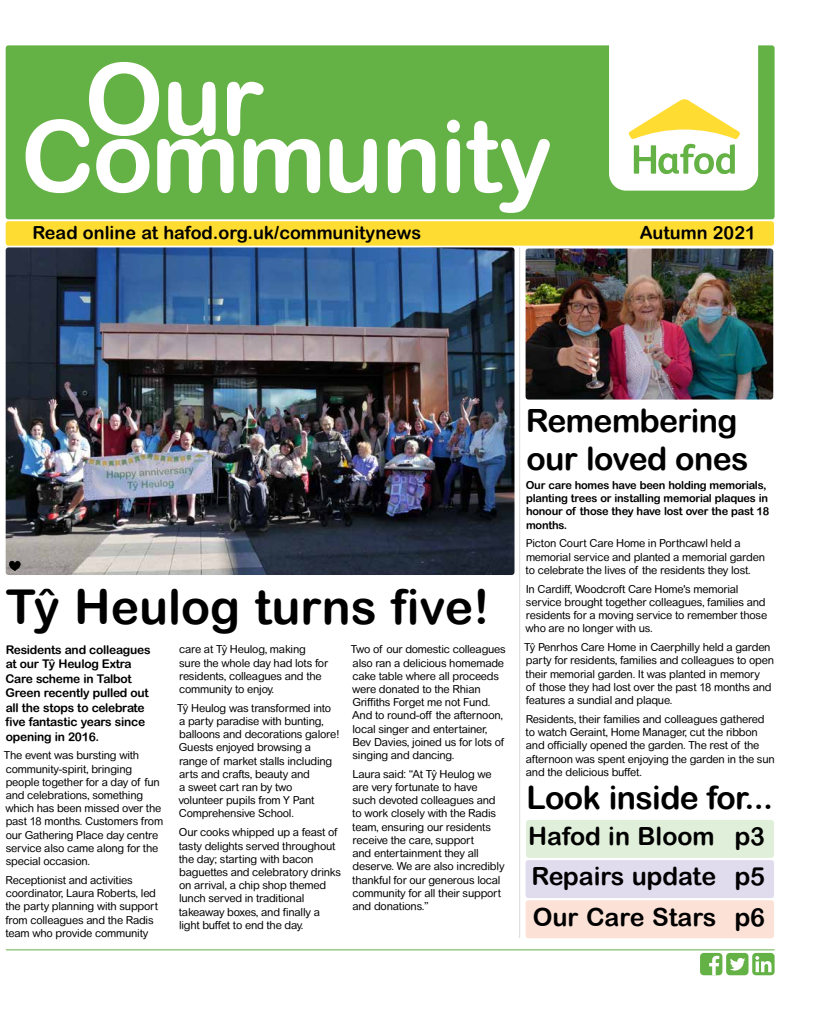
<style>
.page{position:relative;width:820px;height:1021px;background:#fff}
.page>*{position:absolute;margin:0;border:0;box-sizing:border-box;transform-origin:0 0}
.t1{font:700 100px "Arial Rounded MT Pro";letter-spacing:-.02em;color:#fff}
.t2{font:700 48px "Arial Rounded MT Pro";color:#000}
.t3{font:700 32px/38.4px "Arial Rounded MT Pro";letter-spacing:-.02em;color:#000}
.t4{font:700 25px/40.2px "Arial Rounded MT Pro";color:#000;text-align:justify}
.t5{font:700 18px "Arial Rounded MT Pro";color:#000}
.t6{font:700 12px/14.4px "Arial Rounded MT Pro";letter-spacing:-.02em;color:#000}
.t7{font:11px/13.2px "Arial Rounded MT Pro";letter-spacing:-.02em;color:#000}
.t8{font:700 11px/13.2px "Arial Rounded MT Pro";letter-spacing:-.02em;color:#000}
</style>
<div class="page">
<hr style="left:6px;top:949px;width:768px;height:1px;background:#64b145">
<div style="left:699px;top:952px;width:23px;height:23px;background:#64b145;border-radius:4px"></div>
<svg style="left:709px;top:955px;width:10px;height:20px"></svg>
<div style="left:725px;top:952px;width:23px;height:23px;background:#64b145;border-radius:4px"></div>
<svg style="left:730px;top:958px;width:15px;height:12px"></svg>
<svg style="left:752px;top:952px;width:22px;height:23px"></svg>
<svg style="left:755px;top:956px;width:16px;height:16px"></svg>
<div style="left:6px;top:45px;width:768px;height:174px;background:#64b145;border-radius:3px"></div>
<hr style="left:519px;top:248px;width:1px;height:689px;background:#dadada">
<img style="left:6px;top:247px;width:508px;height:328px">
<img style="left:525px;top:248px;width:248px;height:151px">
<div style="left:526px;top:819px;width:247px;height:38px;background:#e0efda;border-radius:3px"></div>
<div style="left:525px;top:860px;width:248px;height:38px;background:#e1dbee;border-radius:3px"></div>
<div style="left:525px;top:900px;width:248px;height:38px;background:#fce1d6;border-radius:3px"></div>
<div style="left:6px;top:221px;width:767px;height:25px;background:#ffdc32;border-radius:3px"></div>
<svg style="left:608px;top:45px;width:149px;height:146px;background:#f3f5de"></svg>
<svg style="left:9px;top:561px;width:12px;height:10px"></svg>
<h1 class="t1" style="left:84px;top:39px;width:181px">Our</h1>
<h1 class="t1" style="left:21px;top:96px;width:533px">Community</h1>
<h3 class="t5" style="left:32px;top:222px;width:390px">Read online at hafod.org.uk/communitynews</h3>
<h3 class="t5" style="left:639px;top:222px;width:117px">Autumn 2021</h3>
<h2 class="t2" style="left:6px;top:578px;width:485px">Tŷ Heulog turns five!</h2>
<p class="t6" style="left:6px;top:643px;width:146px">Residents and colleagues at our Tŷ Heulog Extra<br>Care scheme in Talbot<br>Green recently pulled out all the stops to celebrate five fantastic years since opening in 2016.</p>
<p class="t7" style="left:4px;top:749px;width:161px">The event was bursting with community-spirit, bringing people together for a day of fun and celebrations, something which has been missed over the past 18 months. Customers from our Gathering Place day centre service also came along for the special occasion.</p>
<p class="t7" style="left:5px;top:873px;width:154px">Receptionist and activities coordinator, Laura Roberts, led the party planning with support from colleagues and the Radis team who provide community</p>
<p class="t7" style="left:179px;top:643px;width:150px">care at Tŷ Heulog, making sure the whole day had lots for residents, colleagues and the community to enjoy.</p>
<p class="t7" style="left:177px;top:701px;width:164px">Tŷ Heulog was transformed into a party paradise with bunting, balloons and decorations galore!<br>Guests enjoyed browsing a range of market stalls including arts and crafts, beauty and<br>a sweet cart ran by two<br>volunteer pupils from Y Pant<br>Comprehensive School.</p>
<p class="t7" style="left:179px;top:826px;width:164px">Our cooks whipped up a feast of tasty delights served throughout the day; starting with bacon baguettes and celebratory drinks on arrival, a chip shop themed lunch served in traditional takeaway boxes, and finally a light buffet to end the day.</p>
<p class="t7" style="left:350px;top:643px;width:157px">Two of our domestic colleagues also ran a delicious homemade cake table where all proceeds were donated to the Rhian<br>Griffiths Forget me not Fund.<br>And to round-off the afternoon, local singer and entertainer,<br>Bev Davies, joined us for lots of singing and dancing.</p>
<p class="t7" style="left:352px;top:767px;width:154px">Laura said: “At Tŷ Heulog we are very fortunate to have<br>such devoted colleagues and to work closely with the Radis team, ensuring our residents receive the care, support<br>and entertainment they all deserve. We are also incredibly thankful for our generous local community for all their support and donations.”</p>
<h3 class="t3" style="left:525px;top:402px;width:224px">Remembering our loved ones</h3>
<p class="t8" style="left:525px;top:478px;width:245px">Our care homes have been holding memorials, planting trees or installing memorial plaques in honour of those they have lost over the past 18 months.</p>
<p class="t7" style="left:525px;top:537px;width:241px">Picton Court Care Home in Porthcawl held a memorial service and planted a memorial garden to celebrate the lives of the residents they lost.</p>
<p class="t7" style="left:525px;top:582px;width:243px">In Cardiff, Woodcroft Care Home's memorial service brought together colleagues, families and residents for a moving service to remember those who are no longer with us.</p>
<p class="t7" style="left:524px;top:641px;width:251px">Tŷ Penrhos Care Home in Caerphilly held a garden party for residents, families and colleagues to open their memorial garden. It was planted in memory<br>of those they had lost over the past 18 months and features a sundial and plaque.</p>
<p class="t7" style="left:525px;top:712px;width:250px">Residents, their families and colleagues gathered to watch Geraint, Home Manager, cut the ribbon and officially opened the garden. The rest of the afternoon was spent enjoying the garden in the sun and the delicious buffet.</p>
<h3 class="t3" style="left:526px;top:778px;width:248px">Look inside for...</h3>
<h3 class="t4" style="left:734px;top:816px;width:31px;text-indent:-206px">Hafod in Bloom p3 p5 p6</h3>
<h3 class="t4" style="left:531px;top:856px;width:186px">Repairs update<br>Our Care Stars</h3>
</div>
